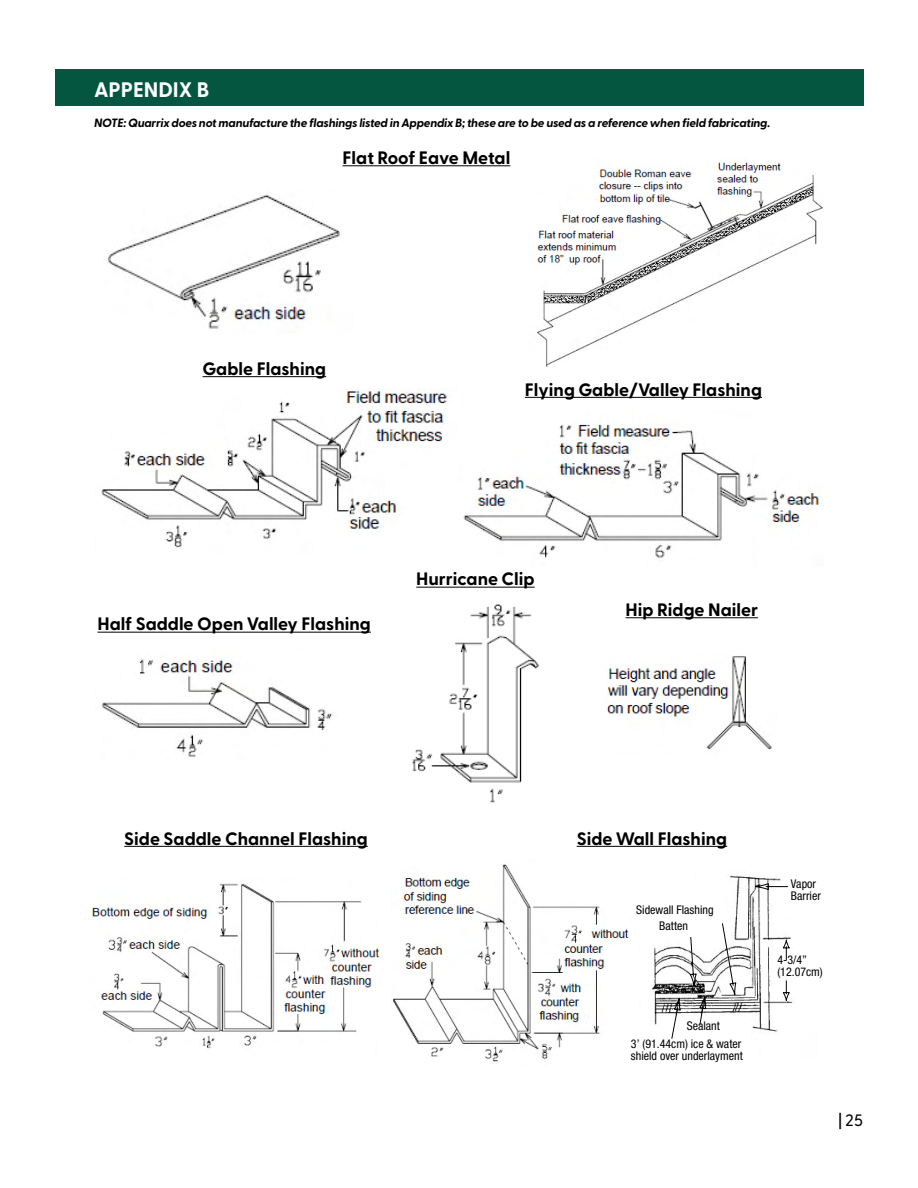
<style>
.page{position:relative;width:918px;height:1188px;background:#fff}
.page>*{position:absolute;margin:0;border:0;box-sizing:border-box;transform-origin:0 0}
.t1{font:700 21px "Greycliff CF";color:#fff}
.t2{font:700 18px "Greycliff CF";color:#000}
.t3{font:500 16.5px "Greycliff CF";color:#000}
.t4{font:italic 700 12px "Greycliff CF";letter-spacing:-.02em;color:#000}
.t5{font:condensed 12px/12px "Helvetica Neue LT Std";color:#000}
</style>
<div class="page">
<div style="left:55px;top:69px;width:808px;height:36px;background:#055641"></div>
<img style="left:108px;top:194px;width:232px;height:135px">
<img style="left:101px;top:388px;width:346px;height:160px">
<img style="left:463px;top:423px;width:358px;height:135px">
<img style="left:102px;top:659px;width:231px;height:98px">
<img style="left:412px;top:604px;width:127px;height:199px">
<img style="left:607px;top:656px;width:165px;height:94px">
<img style="left:92px;top:883px;width:288px;height:166px">
<img style="left:537px;top:162px;width:286px;height:204px">
<img style="left:393px;top:864px;width:236px;height:198px">
<hr style="left:343px;top:165px;width:167px;height:1px;background:#000">
<hr style="left:203px;top:376px;width:123px;height:1px;background:#000">
<hr style="left:525px;top:397px;width:237px;height:1px;background:#000">
<hr style="left:97px;top:632px;width:274px;height:1px;background:#000">
<hr style="left:416px;top:587px;width:119px;height:1px;background:#000">
<hr style="left:626px;top:617px;width:132px;height:1px;background:#000">
<hr style="left:124px;top:846px;width:244px;height:1px;background:#000">
<hr style="left:577px;top:846px;width:150px;height:1px;background:#000">
<img style="left:652px;top:875px;width:141px;height:157px">
<svg style="left:751px;top:883px;width:37px;height:7px"></svg>
<svg style="left:783px;top:937px;width:7px;height:24px"></svg>
<svg style="left:783px;top:980px;width:7px;height:23px"></svg>
<svg style="left:671px;top:994px;width:10px;height:45px"></svg>
<svg style="left:690px;top:937px;width:16px;height:89px"></svg>
<svg style="left:722px;top:923px;width:14px;height:76px"></svg>
<p class="t1" style="left:94px;top:77px;width:116px">APPENDIX B</p>
<p class="t4" style="left:94px;top:115px;width:678px">NOTE: Quarrix does not manufacture the flashings listed in Appendix B; these are to be used as a reference when field fabricating.</p>
<p class="t2" style="left:343px;top:147px;width:169px">Flat Roof Eave Metal</p>
<p class="t2" style="left:203px;top:358px;width:125px">Gable Flashing</p>
<p class="t2" style="left:525px;top:378px;width:239px">Flying Gable/Valley Flashing</p>
<p class="t2" style="left:97px;top:613px;width:275px">Half Saddle Open Valley Flashing</p>
<p class="t2" style="left:416px;top:568px;width:120px">Hurricane Clip</p>
<p class="t2" style="left:626px;top:599px;width:134px">Hip Ridge Nailer</p>
<p class="t2" style="left:124px;top:827px;width:245px">Side Saddle Channel Flashing</p>
<p class="t2" style="left:577px;top:827px;width:152px">Side Wall Flashing</p>
<p class="t5" style="left:636px;top:904px;width:79px">Sidewall Flashing</p>
<p class="t5" style="left:659px;top:920px;width:30px">Batten</p>
<p class="t5" style="left:687px;top:1019px;width:35px">Sealant</p>
<p class="t5" style="left:631px;top:1038px;width:113px">3’ (91.44cm) ice &amp; water shield over underlayment</p>
<p class="t5" style="left:791px;top:878px;width:27px">Vapor</p>
<p class="t5" style="left:791px;top:890px;width:31px">Barrier</p>
<p class="t5" style="left:777px;top:954px;width:31px">4-3/4”</p>
<p class="t5" style="left:777px;top:966px;width:47px">(12.07cm)</p>
<p class="t3" style="left:838px;top:1110px;width:26px">| 25</p>
</div>
